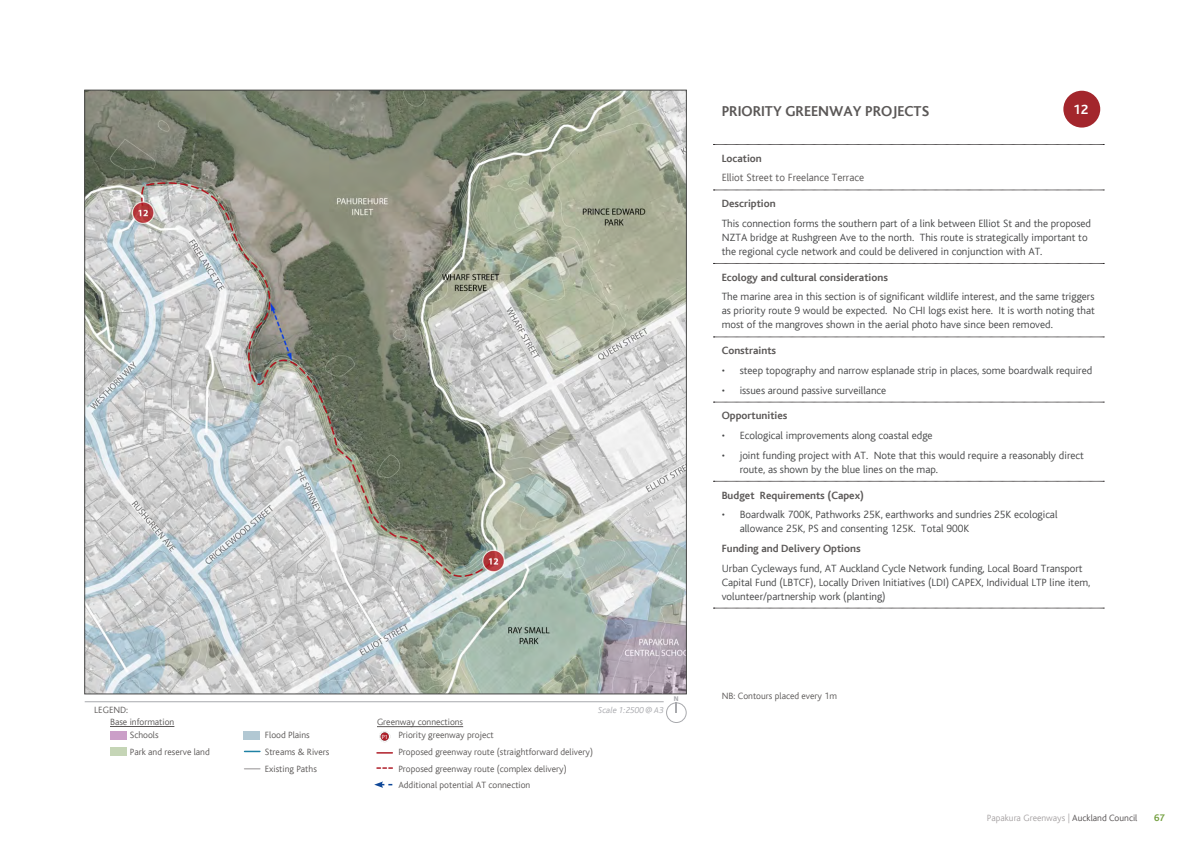
<style>
.page{position:relative;width:1191px;height:842px;background:#fff}
.page>*{position:absolute;margin:0;border:0;box-sizing:border-box;transform-origin:0 0}
.Body_Text{font:700 15px "AC Bliss";color:#5b5857}
.Body_Text-2{font:14px "Auckland Council Bliss Bold";color:#fff}
.Body_Text-3{font:300 11px/14px "AC Bliss";color:#464748}
.Body_Text-4{font:700 11px "AC Bliss";color:#5b5857}
.Body_Text-5{font:300 11px "AC Bliss";color:#5b5857}
.t1{font:700 10px "AC Bliss";color:#74a040}
.Legend_Text{font:300 9.5px "AC Bliss";color:#5b5857}
.t2{font:300 9.5px "AC Bliss";color:#a7a3a4}
.t3{font:italic 300 9px "AC Bliss";color:#a8a9ad}
.t4{font:700 7px "Myriad Pro";color:#a8a9ad}
.t5{font:6.1px "Myriad Pro";color:#fff}
.s1{color:#555152}
</style>
<div class="page">
<svg style="left:713px;top:190px;width:391px;height:1px"></svg>
<svg style="left:713px;top:263px;width:391px;height:1px"></svg>
<svg style="left:713px;top:337px;width:391px;height:1px"></svg>
<svg style="left:713px;top:402px;width:391px;height:1px"></svg>
<svg style="left:713px;top:481px;width:391px;height:1px"></svg>
<svg style="left:713px;top:608px;width:391px;height:1px"></svg>
<svg style="left:713px;top:144px;width:391px;height:1px"></svg>
<div style="left:1063px;top:91px;width:37px;height:37px;background:#a3262c;border-radius:50%"></div>
<div style="left:110px;top:731px;width:16px;height:8px;background:#cb9fc8"></div>
<div style="left:243px;top:731px;width:17px;height:8px;background:#b2c8d3"></div>
<div style="left:110px;top:747px;width:16px;height:9px;background:#c5d5b6"></div>
<hr style="left:377px;top:726px;width:86px;height:1px;background:#5b5857">
<hr style="left:110px;top:726px;width:64px;height:1px;background:#5b5857">
<svg style="left:377px;top:752px;width:15px;height:2px"></svg>
<svg style="left:244px;top:751px;width:16px;height:1px"></svg>
<svg style="left:244px;top:768px;width:16px;height:1px"></svg>
<svg style="left:377px;top:767px;width:15px;height:2px"></svg>
<svg style="left:374px;top:781px;width:18px;height:7px"></svg>
<div style="left:380px;top:732px;width:9px;height:9px;background:#af1e29;border-radius:50%"></div>
<div style="left:379px;top:731px;width:11px;height:11px;border:1px solid #fff;border-radius:50%"></div>
<img style="left:86px;top:92px;width:598px;height:600px">
<hr style="left:85px;top:701px;width:578px;height:1px;background:#a8a9ad">
<div style="left:666px;top:703px;width:20px;height:20px;border:1px solid #a8a9ad;border-radius:50%"></div>
<svg style="left:675px;top:703px;width:2px;height:10px"></svg>
<p class="Legend_Text" style="left:94px;top:704px;width:35px">LEGEND:</p>
<p class="Legend_Text" style="left:110px;top:717px;width:66px">Base information</p>
<p class="Legend_Text" style="left:377px;top:717px;width:88px">Greenway connections</p>
<p class="t3" style="left:598px;top:706px;width:67px">Scale 1:2500 @ A3</p>
<p class="Legend_Text" style="left:130px;top:730px;width:30px">Schools</p>
<p class="Legend_Text" style="left:130px;top:747px;width:81px">Park and reserve land</p>
<p class="Legend_Text" style="left:265px;top:730px;width:46px">Flood Plains</p>
<p class="Legend_Text" style="left:265px;top:747px;width:66px">Streams &amp; Rivers</p>
<p class="Legend_Text" style="left:265px;top:763px;width:54px">Existing Paths</p>
<p class="t5" style="left:382px;top:733px;width:8px">P1</p>
<p class="Legend_Text" style="left:398px;top:730px;width:97px">Priority greenway project</p>
<p class="Legend_Text" style="left:398px;top:747px;width:196px">Proposed greenway route (straightforward delivery)</p>
<p class="Legend_Text" style="left:398px;top:763px;width:170px">Proposed greenway route (complex delivery)</p>
<p class="Legend_Text" style="left:398px;top:780px;width:133px">Additional potential AT connection</p>
<p class="t4" style="left:674px;top:694px;width:6px">N</p>
<p class="Body_Text-2" style="left:1073px;top:102px;width:17px">12</p>
<p class="Body_Text" style="left:721px;top:104px;width:209px">PRIORITY GREENWAY PROJECTS</p>
<p class="Body_Text-4" style="left:721px;top:152px;width:42px">Location</p>
<p class="Body_Text-5" style="left:721px;top:172px;width:144px">Elliot Street to Freelance Terrace</p>
<p class="Body_Text-4" style="left:721px;top:198px;width:55px">Description</p>
<p class="Body_Text-3" style="left:721px;top:217px;width:371px">This connection forms the southern part of a link between Elliot St and the proposed<br>NZTA bridge at Rushgreen Ave to the north. This route is strategically important to the regional cycle network and could be delivered in conjunction with AT.</p>
<p class="Body_Text-4" style="left:721px;top:271px;width:168px">Ecology and cultural considerations</p>
<p class="Body_Text-3" style="left:721px;top:290px;width:375px;text-align:justify">The marine area in this section is of significant wildlife interest, and the same triggers as priority route 9 would be expected. No CHI logs exist here. It is worth noting that most of the mangroves shown in the aerial photo have since been removed.</p>
<p class="Body_Text-4" style="left:721px;top:345px;width:56px">Constraints</p>
<p class="Body_Text-3" style="left:721px;top:363px;width:372px">• steep topography and narrow esplanade strip in places, some boardwalk required</p>
<p class="Body_Text-3" style="left:721px;top:383px;width:166px">• issues around passive surveillance</p>
<p class="Body_Text-4" style="left:721px;top:410px;width:67px">Opportunities</p>
<p class="Body_Text-3" style="left:721px;top:429px;width:212px">• Ecological improvements along coastal edge</p>
<p class="Body_Text-3" style="left:739px;top:448px;width:346px;text-indent:-18px">• joint funding project with AT. Note that this would require a reasonably direct route, as shown by the blue lines on the map.</p>
<p class="Body_Text-4" style="left:721px;top:489px;width:144px">Budget Requirements (Capex)</p>
<p class="Body_Text-3" style="left:739px;top:508px;width:319px;text-indent:-18px">• Boardwalk 700K, Pathworks 25K, earthworks and sundries 25K ecological allowance 25K, PS and consenting 125K. Total 900K</p>
<p class="Body_Text-4" style="left:721px;top:543px;width:140px">Funding and Delivery Options</p>
<p class="Body_Text-3" style="left:721px;top:561px;width:370px">Urban Cycleways fund, AT Auckland Cycle Network funding, Local Board Transport<br>Capital Fund (LBTCF), Locally Driven Initiatives (LDI) CAPEX, Individual LTP line item, volunteer/partnership work (planting)</p>
<p class="Legend_Text" style="left:722px;top:691px;width:117px">NB: Contours placed every 1m</p>
<p class="t2" style="left:986px;top:813px;width:152px">Papakura Greenways | <span class="s1">Auckland Council</span></p>
<p class="t1" style="left:1154px;top:812px;width:12px">67</p>
</div>
